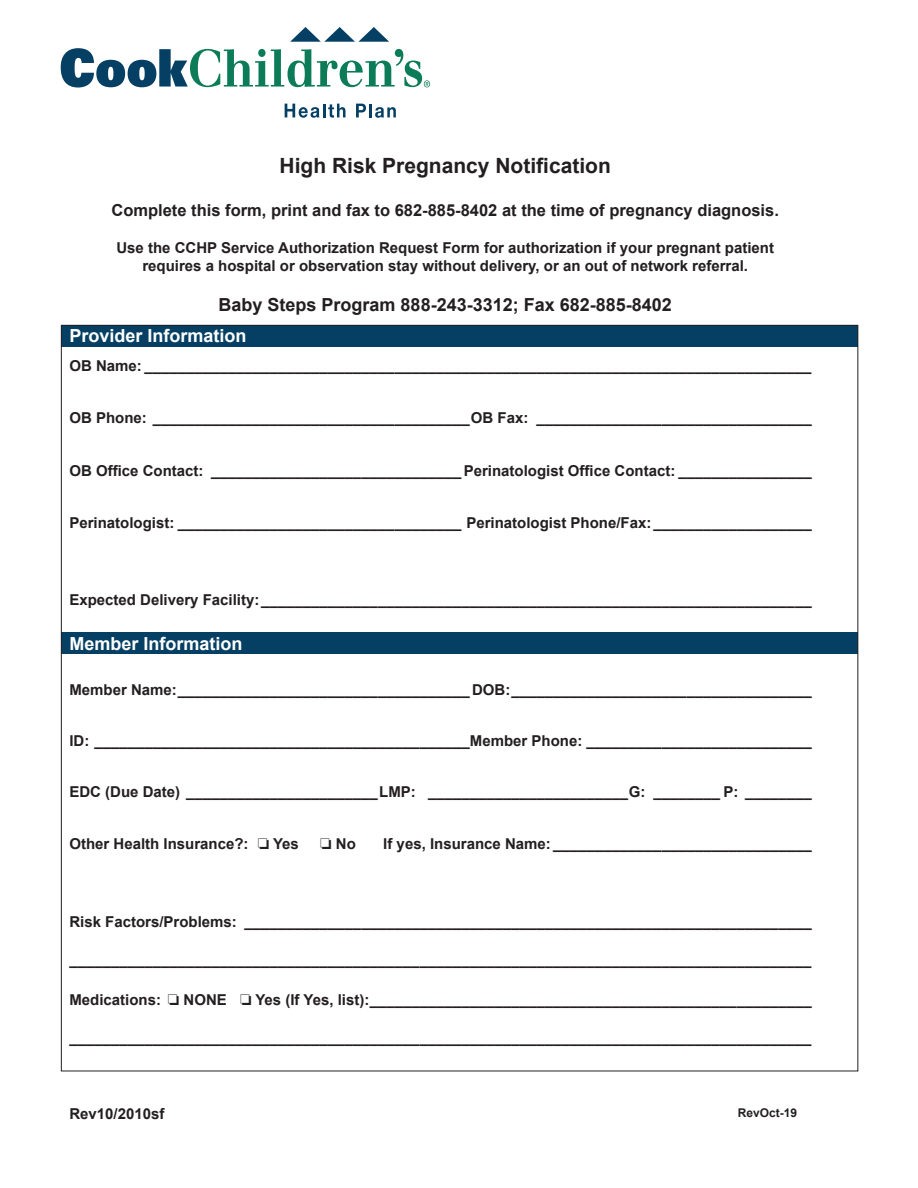
<style>
.page{position:relative;width:918px;height:1188px;background:#fff}
.page>*{position:absolute;margin:0;border:0;box-sizing:border-box;transform-origin:0 0}
.t1{font:700 21px "Arial";color:#231f20}
.t2{font:700 18px "Arial";color:#231f20}
.t3{font:700 18px "Arial";color:#fff}
.t4{font:700 16.5px "Arial";color:#231f20}
.t5{font:700 15px/18px "Arial";color:#231f20;text-align:center}
.t6{font:700 12px "Arial";color:#231f20}
</style>
<div class="page">
<div style="left:61px;top:632px;width:797px;height:21px;background:#054064"></div>
<div style="left:61px;top:325px;width:797px;height:21px;background:#054064"></div>
<svg style="left:290px;top:27px;width:99px;height:15px"></svg>
<svg style="left:60px;top:48px;width:370px;height:40px"></svg>
<svg style="left:285px;top:104px;width:60px;height:14px"></svg>
<svg style="left:356px;top:104px;width:40px;height:14px"></svg>
<h1 class="t1" style="left:280px;top:152px;width:333px">High Risk Pregnancy Notification</h1>
<p class="t4" style="left:111px;top:199px;width:669px">Complete this form, print and fax to 682-885-8402 at the time of pregnancy diagnosis.</p>
<p class="t5" style="left:116px;top:240px;width:659px">Use the CCHP Service Authorization Request Form for authorization if your pregnant patient requires a hospital or observation stay without delivery, or an out of network referral.</p>
<p class="t2" style="left:219px;top:293px;width:455px">Baby Steps Program 888-243-3312; Fax 682-885-8402</p>
<p class="t3" style="left:69px;top:324px;width:179px">Provider Information</p>
<p class="t5" style="left:69px;top:357px;width:744px">OB Name: ________________________________________________________________________________</p>
<p class="t5" style="left:69px;top:410px;width:744px">OB Phone: ______________________________________OB Fax: _________________________________</p>
<p class="t5" style="left:69px;top:462px;width:744px">OB Office Contact: ______________________________Perinatologist Office Contact: ________________</p>
<p class="t5" style="left:69px;top:515px;width:744px">Perinatologist: __________________________________ Perinatologist Phone/Fax:___________________</p>
<p class="t5" style="left:69px;top:591px;width:744px">Expected Delivery Facility:__________________________________________________________________</p>
<p class="t3" style="left:69px;top:632px;width:175px">Member Information</p>
<p class="t5" style="left:69px;top:681px;width:744px">Member Name:___________________________________ DOB:____________________________________</p>
<p class="t5" style="left:69px;top:732px;width:744px">ID: _____________________________________________Member Phone: ___________________________</p>
<p class="t5" style="left:69px;top:783px;width:744px">EDC (Due Date) _______________________LMP: ________________________G: ________ P: ________</p>
<p class="t5" style="left:69px;top:836px;width:231px">Other Health Insurance?: ❏ Yes</p>
<p class="t5" style="left:320px;top:836px;width:37px">❏ No</p>
<p class="t5" style="left:383px;top:836px;width:430px">If yes, Insurance Name: _______________________________</p>
<p class="t5" style="left:69px;top:914px;width:744px">Risk Factors/Problems: ____________________________________________________________________</p>
<p class="t5" style="left:69px;top:951px;width:744px">_________________________________________________________________________________________</p>
<p class="t5" style="left:69px;top:992px;width:744px">Medications: ❏ NONE ❏ Yes (If Yes, list):_____________________________________________________</p>
<p class="t5" style="left:69px;top:1029px;width:744px">_________________________________________________________________________________________</p>
<p class="t5" style="left:69px;top:1106px;width:97px">Rev10/2010sf</p>
<p class="t6" style="left:738px;top:1105px;width:61px">RevOct-19</p>
</div>
